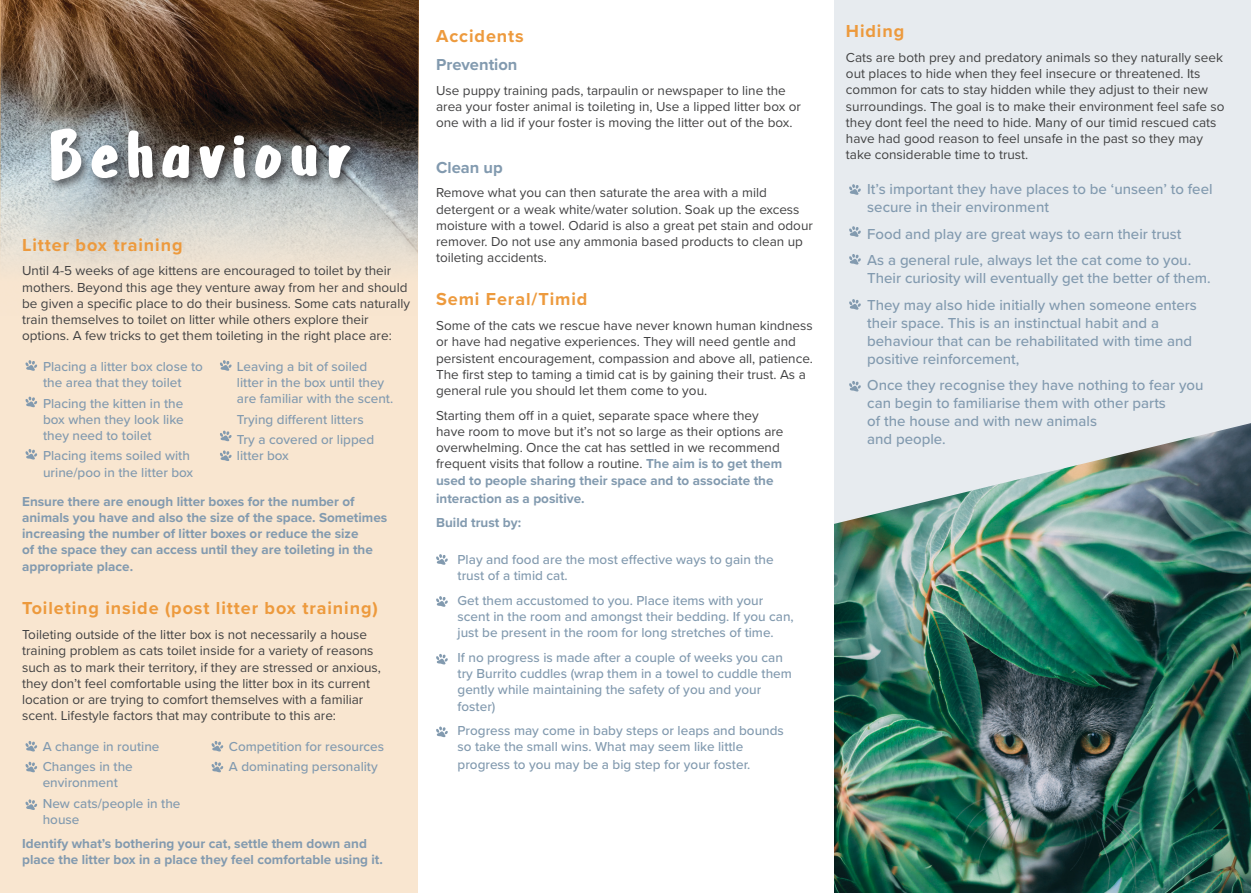
<style>
.page{position:relative;width:1251px;height:893px;background:#fff}
.page>*{position:absolute;margin:0;border:0;box-sizing:border-box;transform-origin:0 0}
.t1{font:71.1px "Ghoust Solid";letter-spacing:.145em;color:#fff}
.Heading{font:700 18px "Proxima Nova";letter-spacing:.05em;color:#ed9a3d}
.Supporting_informati{font:700 16.5px "Proxima Nova";color:#829aaf}
.Supporting_informati-2{font:500 15px/18px "Proxima Nova";color:#829aaf}
.Body_grey{font:13.5px/16.2px "Proxima Nova";color:#414142}
.Supporting_informati-3{font:500 13.5px/16.2px "Proxima Nova";color:#829aaf}
.Supporting_informati-4{font:700 13.5px/16.2px "Proxima Nova";color:#829aaf}
.Body_grey-2{font:700 13.5px "Proxima Nova";color:#829aaf}
.s1{font-weight:700;color:#829aaf}
</style>
<div class="page">
<div style="left:0;top:0;width:417px;height:893px;background:#f9e6d0"></div>
<img style="left:0;top:0;width:419px;height:316px">
<div style="left:833px;top:0;width:417px;height:893px;background:#e7ebef"></div>
<svg style="left:436px;top:554px;width:11px;height:11px"></svg>
<svg style="left:436px;top:596px;width:11px;height:11px"></svg>
<svg style="left:849px;top:184px;width:11px;height:11px"></svg>
<svg style="left:849px;top:226px;width:11px;height:11px"></svg>
<svg style="left:849px;top:254px;width:11px;height:11px"></svg>
<svg style="left:849px;top:299px;width:11px;height:11px"></svg>
<svg style="left:849px;top:381px;width:11px;height:10px"></svg>
<svg style="left:436px;top:654px;width:11px;height:10px"></svg>
<svg style="left:436px;top:726px;width:11px;height:11px"></svg>
<svg style="left:25px;top:360px;width:12px;height:11px"></svg>
<svg style="left:220px;top:360px;width:11px;height:11px"></svg>
<svg style="left:25px;top:397px;width:12px;height:10px"></svg>
<svg style="left:25px;top:741px;width:12px;height:10px"></svg>
<svg style="left:211px;top:741px;width:12px;height:10px"></svg>
<svg style="left:220px;top:431px;width:11px;height:10px"></svg>
<svg style="left:25px;top:449px;width:12px;height:11px"></svg>
<svg style="left:25px;top:762px;width:12px;height:10px"></svg>
<svg style="left:211px;top:762px;width:12px;height:10px"></svg>
<svg style="left:25px;top:799px;width:12px;height:11px"></svg>
<svg style="left:220px;top:450px;width:11px;height:11px"></svg>
<img style="left:833px;top:423px;width:417px;height:470px">
<div style="left:47px;top:125px;width:315px;height:68px;background:#231f20;opacity:.65"></div>
<p class="t1" style="left:51px;top:111px;width:301px">Behaviour</p>
<p class="Heading" style="left:22px;top:231px;width:162px">Litter box training</p>
<p class="Body_grey" style="left:22px;top:262px;width:389px">Until 4-5 weeks of age kittens are encouraged to toilet by their mothers. Beyond this age they venture away from her and should be given a specific place to do their business. Some cats naturally train themselves to toilet on litter while others explore their options. A few tricks to get them toileting in the right place are:</p>
<p class="Supporting_informati-3" style="left:43px;top:358px;width:161px">Placing a litter box close to the area that they toilet</p>
<p class="Supporting_informati-3" style="left:43px;top:394px;width:142px;text-align:justify">Placing the kitten in the box when they look like they need to toilet</p>
<p class="Supporting_informati-3" style="left:43px;top:447px;width:152px">Placing items soiled with urine/poo in the litter box</p>
<p class="Supporting_informati-3" style="left:237px;top:358px;width:158px">Leaving a bit of soiled litter in the box until they are familiar with the scent.</p>
<p class="Supporting_informati-3" style="left:237px;top:411px;width:128px">Trying different litters</p>
<p class="Supporting_informati-3" style="left:237px;top:431px;width:139px">Try a covered or lipped litter box</p>
<p class="Supporting_informati-4" style="left:22px;top:493px;width:366px">Ensure there are enough litter boxes for the number of animals you have and also the size of the space. Sometimes increasing the number of litter boxes or reduce the size<br>of the space they can access until they are toileting in the appropriate place.</p>
<p class="Heading" style="left:22px;top:595px;width:357px">Toileting inside (post litter box training)</p>
<p class="Body_grey" style="left:22px;top:626px;width:360px">Toileting outside of the litter box is not necessarily a house training problem as cats toilet inside for a variety of reasons such as to mark their territory, if they are stressed or anxious, they don’t feel comfortable using the litter box in its current location or are trying to comfort themselves with a familiar scent. Lifestyle factors that may contribute to this are:</p>
<p class="Supporting_informati-3" style="left:43px;top:738px;width:118px">A change in routine</p>
<p class="Supporting_informati-3" style="left:43px;top:758px;width:92px">Changes in the environment</p>
<p class="Supporting_informati-3" style="left:43px;top:795px;width:139px">New cats/people in the house</p>
<p class="Supporting_informati-3" style="left:229px;top:738px;width:157px">Competition for resources</p>
<p class="Supporting_informati-3" style="left:229px;top:758px;width:150px">A dominating personality</p>
<p class="Supporting_informati-4" style="left:22px;top:835px;width:362px">Identify what’s bothering your cat, settle them down and place the litter box in a place they feel comfortable using it.</p>
<p class="Heading" style="left:436px;top:22px;width:89px">Accidents</p>
<p class="Supporting_informati" style="left:436px;top:52px;width:83px">Prevention</p>
<p class="Body_grey" style="left:436px;top:82px;width:366px">Use puppy training pads, tarpaulin or newspaper to line the area your foster animal is toileting in, Use a lipped litter box or one with a lid if your foster is moving the litter out of the box.</p>
<p class="Supporting_informati" style="left:436px;top:155px;width:68px">Clean up</p>
<p class="Body_grey" style="left:436px;top:184px;width:378px">Remove what you can then saturate the area with a mild detergent or a weak white/water solution. Soak up the excess moisture with a towel. Odarid is also a great pet stain and odour remover. Do not use any ammonia based products to clean up toileting accidents.</p>
<p class="Heading" style="left:436px;top:286px;width:153px">Semi Feral/Timid</p>
<p class="Body_grey" style="left:436px;top:317px;width:378px">Some of the cats we rescue have never known human kindness or have had negative experiences. They will need gentle and persistent encouragement, compassion and above all, patience.<br>The first step to taming a timid cat is by gaining their trust. As a general rule you should let them come to you.</p>
<p class="Body_grey" style="left:436px;top:406px;width:349px">Starting them off in a quiet, separate space where they have room to move but it’s not so large as their options are overwhelming. Once the cat has settled in we recommend frequent visits that follow a routine. <span class="s1">The aim is to get them used to people sharing their space and to associate the</span></p>
<p class="Body_grey-2" style="left:436px;top:488px;width:150px">interaction as a positive.</p>
<p class="Body_grey-2" style="left:436px;top:513px;width:86px">Build trust by:</p>
<p class="Supporting_informati-3" style="left:457px;top:551px;width:317px">Play and food are the most effective ways to gain the trust of a timid cat.</p>
<p class="Supporting_informati-3" style="left:457px;top:592px;width:337px">Get them accustomed to you. Place items with your scent in the room and amongst their bedding. If you can, just be present in the room for long stretches of time.</p>
<p class="Supporting_informati-3" style="left:457px;top:649px;width:336px">If no progress is made after a couple of weeks you can try Burrito cuddles (wrap them in a towel to cuddle them gently while maintaining the safety of you and your foster)</p>
<p class="Supporting_informati-3" style="left:457px;top:722px;width:328px">Progress may come in baby steps or leaps and bounds so take the small wins. What may seem like little</p>
<p class="Supporting_informati-3" style="left:457px;top:756px;width:294px">progress to you may be a big step for your foster.</p>
<p class="Heading" style="left:845px;top:18px;width:60px">Hiding</p>
<p class="Body_grey" style="left:845px;top:49px;width:380px">Cats are both prey and predatory animals so they naturally seek out places to hide when they feel insecure or threatened. Its common for cats to stay hidden while they adjust to their new surroundings. The goal is to make their environment feel safe so they dont feel the need to hide. Many of our timid rescued cats have had good reason to feel unsafe in the past so they may take considerable time to trust.</p>
<p class="Supporting_informati-2" style="left:867px;top:180px;width:347px">It’s important they have places to be ‘unseen’ to feel secure in their environment</p>
<p class="Supporting_informati-2" style="left:867px;top:224px;width:315px">Food and play are great ways to earn their trust</p>
<p class="Supporting_informati-2" style="left:867px;top:251px;width:345px">As a general rule, always let the cat come to you.<br>Their curiosity will eventually get the better of them.</p>
<p class="Supporting_informati-2" style="left:867px;top:295px;width:331px">They may also hide initially when someone enters their space. This is an instinctual habit and a behaviour that can be rehabilitated with time and positive reinforcement,</p>
<p class="Supporting_informati-2" style="left:867px;top:376px;width:337px">Once they recognise they have nothing to fear you can begin to familiarise them with other parts<br>of the house and with new animals<br>and people.</p>
</div>
